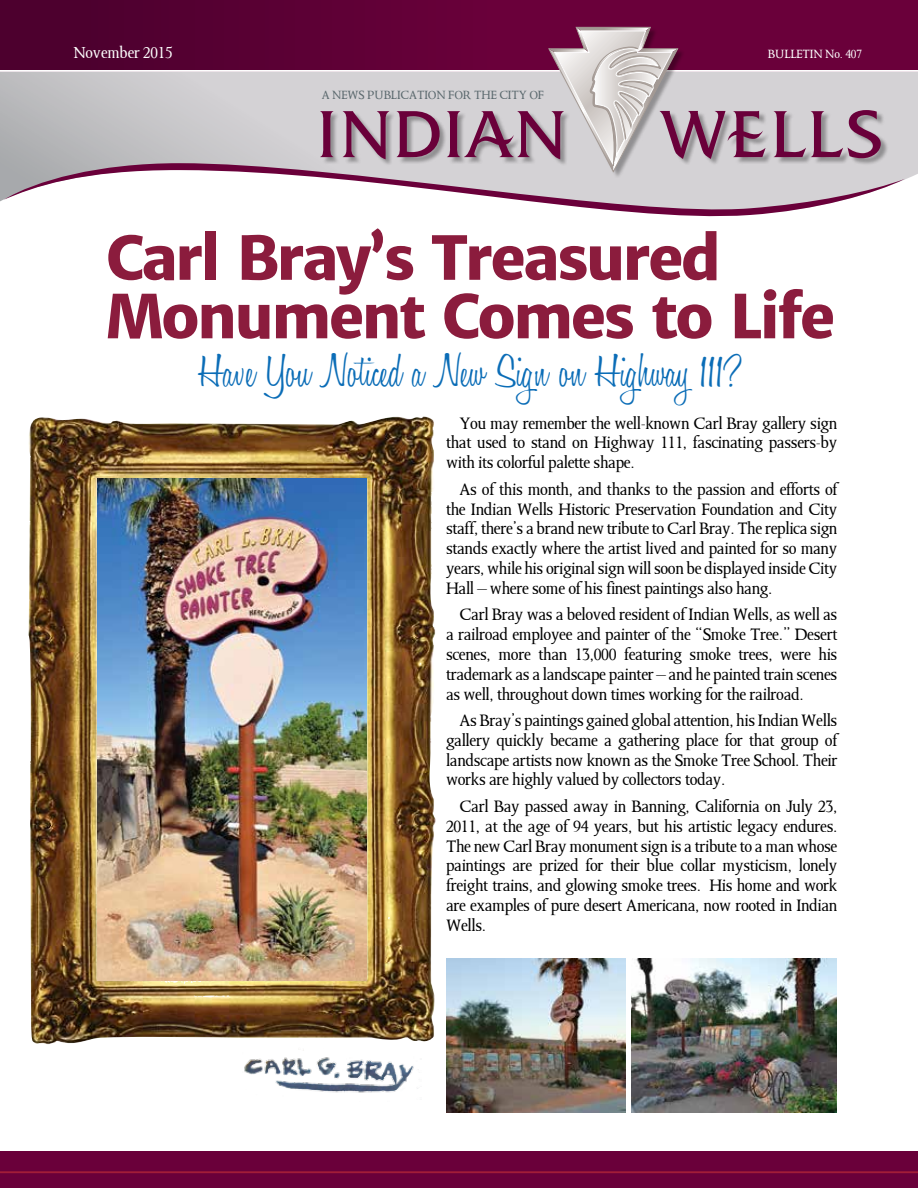
<style>
.page{position:relative;width:918px;height:1188px;background:#fff}
.page>*{position:absolute;margin:0;border:0;box-sizing:border-box;transform-origin:0 0}
.t1{font:800 60px/58.5px "Merriweather Sans";letter-spacing:-.05em;color:#8b1c3d}
.t2{font:300 48px "Honey Script";color:#0b6db7}
.t3{font:18.75px/19.8px "Octavian";letter-spacing:-.02em;color:#000;text-align:justify}
.t4{font:18px "Octavian";letter-spacing:-.01em;color:#fff}
.t5{font:13.5px "Octavian";letter-spacing:-.01em;color:#5b696e}
.t6{font:13.5px "Octavian";letter-spacing:-.01em;color:#fff}
</style>
<div class="page">
<img style="left:446px;top:958px;width:179px;height:154px">
<img style="left:632px;top:958px;width:205px;height:154px">
<div style="left:0;top:1152px;width:918px;height:36px;background:#6a003a"></div>
<hr style="left:0;top:1171px;width:918px;height:2px;background:#a21d38">
<svg style="left:0;top:72px;width:918px;height:130px;background:#c8c7c9"></svg>
<div style="left:0;top:0;width:918px;height:72px;background:linear-gradient(to right,#4f002f,#72003e)"></div>
<svg style="left:4px;top:163px;width:901px;height:54px"></svg>
<hr style="left:0;top:70px;width:918px;height:2px;background:#fff">
<div style="left:322px;top:28px;width:567px;height:152px;background:#000;opacity:.32"></div>
<svg style="left:774px;top:110px;width:107px;height:48px;background:#ab899d"></svg>
<svg style="left:320px;top:111px;width:13px;height:46px"></svg>
<svg style="left:343px;top:111px;width:46px;height:48px;background:#a27990"></svg>
<svg style="left:397px;top:111px;width:43px;height:46px;background:#9b6d87"></svg>
<svg style="left:447px;top:27px;width:319px;height:149px;background:#b393a4"></svg>
<img style="left:28px;top:416px;width:408px;height:628px">
<img style="left:242px;top:1039px;width:179px;height:54px">
<img style="left:97px;top:478px;width:270px;height:503px">
<p class="t4" style="left:73px;top:42px;width:101px">November 2015</p>
<p class="t5" style="left:322px;top:87px;width:224px">A NEWS PUBLICATION FOR THE CITY OF</p>
<p class="t6" style="left:768px;top:46px;width:96px">BULLETIN No. 407</p>
<h1 class="t1" style="left:106px;top:229px;width:731px">Carl Bray’s Treasured<br>Monument Comes to Life</h1>
<h2 class="t2" style="left:199px;top:342px;width:546px">Have You Noticed a New Sign on Highway 111?</h2>
<p class="t3" style="left:446px;top:412px;width:393px;text-indent:14px">You may remember the well-known Carl Bray gallery sign that used to stand on Highway 111, fascinating passers-by with its colorful palette shape.</p>
<p class="t3" style="left:446px;top:479px;width:393px;text-indent:14px">As of this month, and thanks to the passion and efforts of the Indian Wells Historic Preservation Foundation and City staff, there’s a brand new tribute to Carl Bray. The replica sign stands exactly where the artist lived and painted for so many years, while his original sign will soon be displayed inside City Hall – where some of his finest paintings also hang.</p>
<p class="t3" style="left:446px;top:604px;width:393px;text-indent:14px">Carl Bray was a beloved resident of Indian Wells, as well as a railroad employee and painter of the “Smoke Tree.” Desert scenes, more than 13,000 featuring smoke trees, were his trademark as a landscape painter – and he painted train scenes as well, throughout down times working for the railroad.</p>
<p class="t3" style="left:446px;top:710px;width:393px;text-indent:14px">As Bray’s paintings gained global attention, his Indian Wells gallery quickly became a gathering place for that group of landscape artists now known as the Smoke Tree School. Their works are highly valued by collectors today.</p>
<p class="t3" style="left:446px;top:796px;width:393px;text-indent:14px">Carl Bay passed away in Banning, California on July 23, 2011, at the age of 94 years, but his artistic legacy endures.<br>The new Carl Bray monument sign is a tribute to a man whose paintings are prized for their blue collar mysticism, lonely freight trains, and glowing smoke trees. His home and work are examples of pure desert Americana, now rooted in Indian Wells.</p>
</div>
